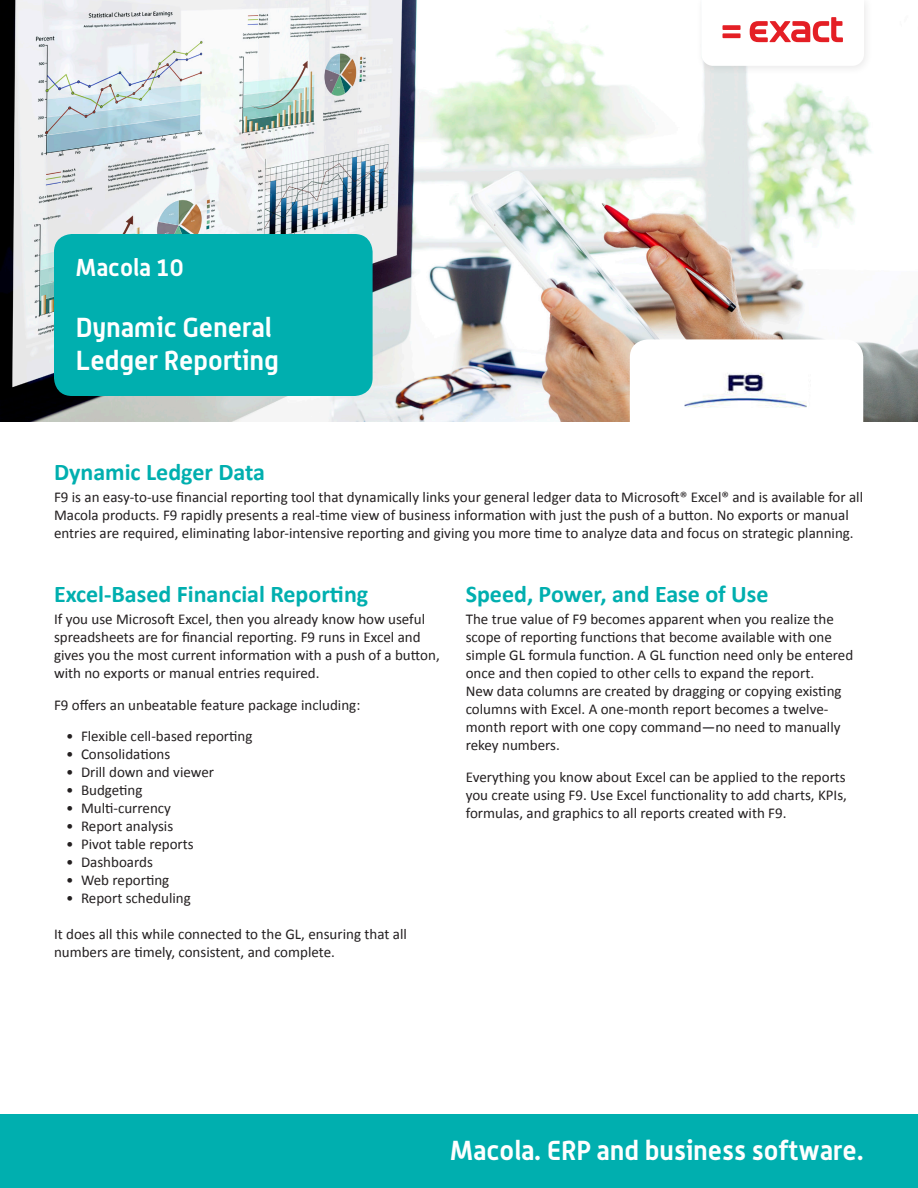
<style>
.page{position:relative;width:918px;height:1188px;background:#fff}
.page>*{position:absolute;margin:0;border:0;box-sizing:border-box;transform-origin:0 0}
.t1{font:700 27px "Alwyn OT";color:#fff}
.Heading_2{font:700 24px "Calibri";color:#00afaf}
.t2{font:700 24px "Alwyn OT";color:#fff}
.Body_copy{font:15px/18px "Calibri";color:#231f20}
</style>
<div class="page">
<img style="left:0;top:0;width:918px;height:421px">
<div style="left:54px;top:234px;width:319px;height:162px;background:#00afaf;border-radius:18px"></div>
<div style="left:0;top:1114px;width:918px;height:74px;background:#00afaf"></div>
<div style="left:695px;top:0;width:179px;height:75px;background:#231f20;opacity:.1"></div>
<svg style="left:701px;top:0;width:163px;height:66px"></svg>
<svg style="left:630px;top:339px;width:233px;height:82px"></svg>
<img style="left:683px;top:363px;width:128px;height:58px">
<p class="t2" style="left:76px;top:253px;width:109px">Macola 10</p>
<p class="t1" style="left:76px;top:311px;width:197px">Dynamic General</p>
<p class="t1" style="left:76px;top:343px;width:204px">Ledger Reporting</p>
<p class="Heading_2" style="left:54px;top:456px;width:213px">Dynamic Ledger Data</p>
<p class="Body_copy" style="left:54px;top:488px;width:811px">F9 is an easy-to-use financial reporting tool that dynamically links your general ledger data to Microsoft® Excel® and is available for all<br>Macola products. F9 rapidly presents a real-time view of business information with just the push of a button. No exports or manual entries are required, eliminating labor-intensive reporting and giving you more time to analyze data and focus on strategic planning.</p>
<p class="Heading_2" style="left:54px;top:578px;width:316px">Excel-Based Financial Reporting</p>
<p class="Body_copy" style="left:54px;top:610px;width:387px">If you use Microsoft Excel, then you already know how useful spreadsheets are for financial reporting. F9 runs in Excel and gives you the most current information with a push of a button, with no exports or manual entries required.</p>
<p class="Body_copy" style="left:54px;top:696px;width:308px">F9 offers an unbeatable feature package including:</p>
<p class="Body_copy" style="left:66px;top:727px;width:188px">• Flexible cell-based reporting</p>
<p class="Body_copy" style="left:66px;top:745px;width:106px">• Consolidations</p>
<p class="Body_copy" style="left:66px;top:763px;width:150px">• Drill down and viewer</p>
<p class="Body_copy" style="left:66px;top:781px;width:78px">• Budgeting</p>
<p class="Body_copy" style="left:66px;top:799px;width:107px">• Multi-currency</p>
<p class="Body_copy" style="left:66px;top:817px;width:109px">• Report analysis</p>
<p class="Body_copy" style="left:66px;top:835px;width:129px">• Pivot table reports</p>
<p class="Body_copy" style="left:66px;top:853px;width:88px">• Dashboards</p>
<p class="Body_copy" style="left:66px;top:871px;width:105px">• Web reporting</p>
<p class="Body_copy" style="left:66px;top:889px;width:126px">• Report scheduling</p>
<p class="Body_copy" style="left:54px;top:925px;width:354px">It does all this while connected to the GL, ensuring that all numbers are timely, consistent, and complete.</p>
<p class="Heading_2" style="left:466px;top:578px;width:304px">Speed, Power, and Ease of Use</p>
<p class="Body_copy" style="left:466px;top:610px;width:389px">The true value of F9 becomes apparent when you realize the scope of reporting functions that become available with one simple GL formula function. A GL function need only be entered once and then copied to other cells to expand the report.<br>New data columns are created by dragging or copying existing columns with Excel. A one-month report becomes a twelve&shy;month report with one copy command—no need to manually rekey numbers.</p>
<p class="Body_copy" style="left:466px;top:768px;width:383px;text-align:justify">Everything you know about Excel can be applied to the reports you create using F9. Use Excel functionality to add charts, KPIs, formulas, and graphics to all reports created with F9.</p>
<h1 class="t1" style="left:450px;top:1134px;width:415px">Macola. ERP and business software.</h1>
</div>
